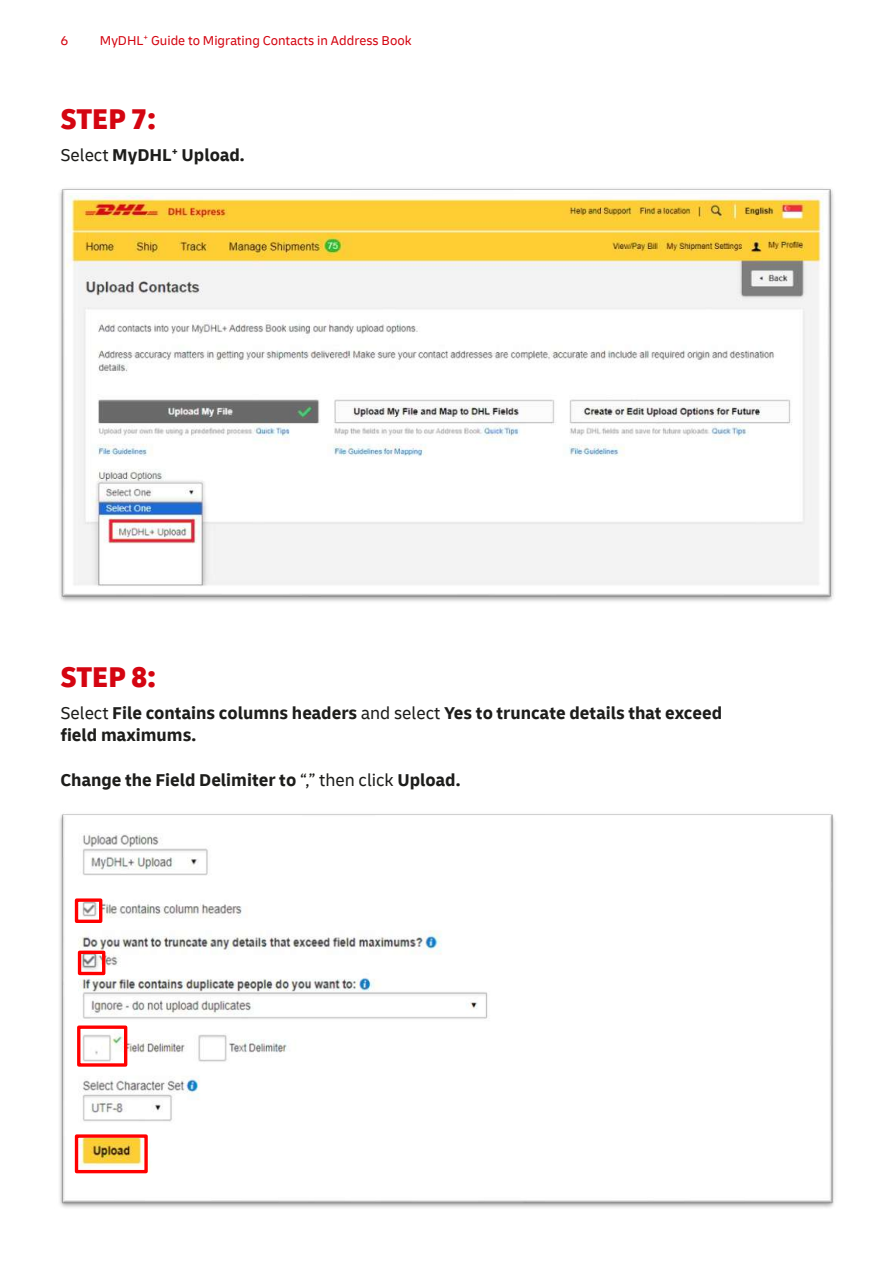
<style>
.page{position:relative;width:893px;height:1263px;background:#fff}
.page>*{position:absolute;margin:0;border:0;box-sizing:border-box;transform-origin:0 0}
.t1{font:900 condensed 30px "Delivery";color:#d40511}
.t2{font:700 18px/22.5px "Delivery";color:#1d1d1b}
.t3{font:13.5px "Delivery";color:#d40511}
.s1{font-weight:400}
</style>
<div class="page">
<img style="left:59px;top:188px;width:775px;height:414px">
<img style="left:59px;top:814px;width:775px;height:394px">
<div style="left:75px;top:898px;width:27px;height:25px;border:3px solid #f00"></div>
<div style="left:78px;top:951px;width:27px;height:24px;border:3px solid #f00"></div>
<div style="left:77px;top:1025px;width:50px;height:42px;border:3px solid #f00"></div>
<div style="left:75px;top:1134px;width:73px;height:39px;border:3px solid #f00"></div>
<p class="t3" style="left:60px;top:32px;width:9px">6</p>
<p class="t3" style="left:100px;top:32px;width:313px">MyDHL<sup>+</sup> Guide to Migrating Contacts in Address Book</p>
<h1 class="t1" style="left:60px;top:100px;width:97px">STEP 7:</h1>
<p class="t2" style="left:60px;top:144px;width:186px"><span class="s1">Select</span> MyDHL<sup>+</sup> Upload.</p>
<h1 class="t1" style="left:60px;top:658px;width:97px">STEP 8:</h1>
<p class="t2" style="left:60px;top:702px;width:664px"><span class="s1">Select</span> File contains columns headers <span class="s1">and select</span> Yes to truncate details that exceed field maximums.</p>
<p class="t2" style="left:60px;top:769px;width:402px">Change the Field Delimiter to <span class="s1">“,” then click</span> Upload.</p>
</div>
